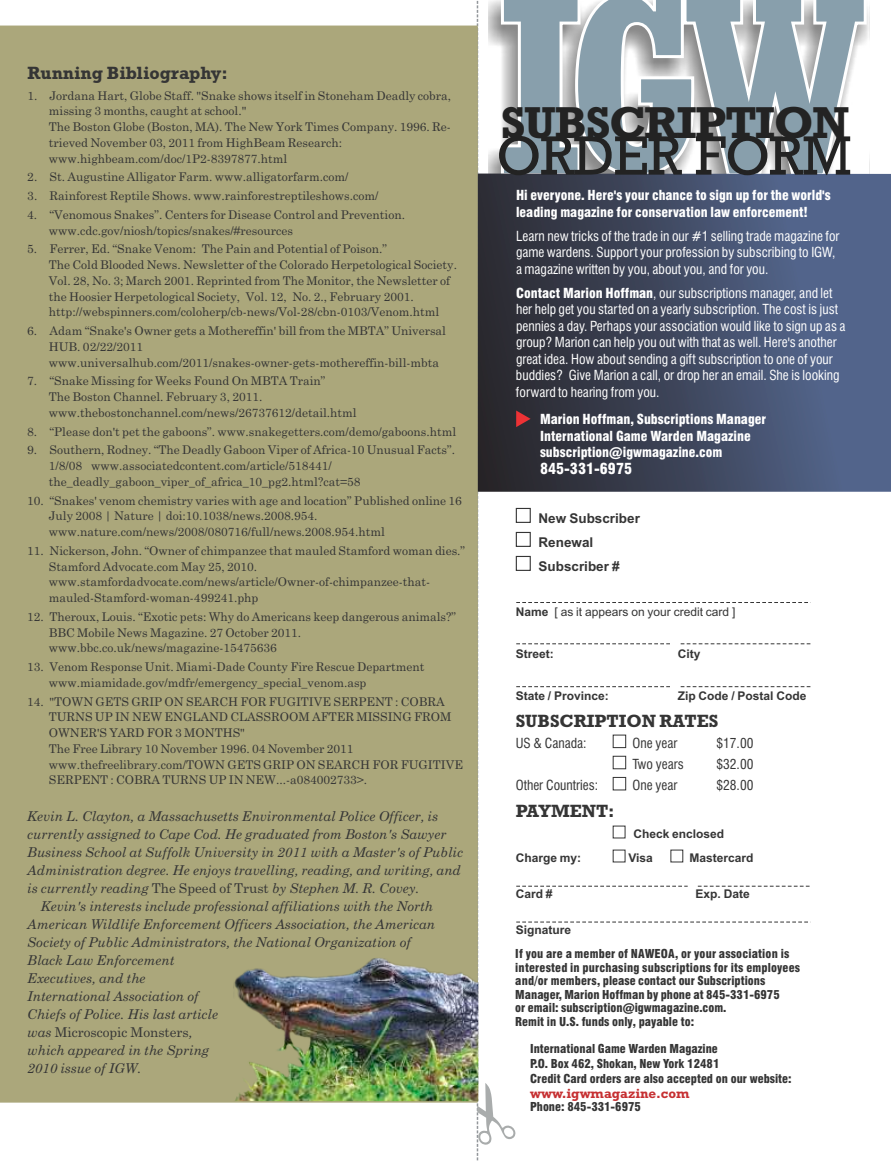
<style>
.page{position:relative;width:891px;height:1161px;background:#fff}
.page>*{position:absolute;margin:0;border:0;box-sizing:border-box;transform-origin:0 0}
.t1{font:56.25px "Rockwell";letter-spacing:-.015em;color:#232323}
.t2{font:700 45.45px "Rockwell";letter-spacing:-.03em;color:#232323}
.t3{font:700 18px "Rockwell";color:#353535}
.t4{font:900 condensed 15px "Swiss 721 BT";color:#fff}
.t5{font:italic 13.5px "Century Schoolbook";color:#353535}
.t6{font:condensed 13.5px/16.5px "Swiss 721 BT";color:#fff}
.t7{font:900 condensed 13.5px/16.5px "Swiss 721 BT";color:#fff}
.t8{font:condensed 13.5px "Swiss 721 BT";color:#353535}
.t9{font:700 13.5px/24px "Arial";color:#353535}
.t10{font:13.5px "Century Schoolbook";color:#353535}
.t11{font:700 13.5px "Rockwell";color:#c63032}
.t12{font:12px/15.8px "Century Schoolbook";color:#353535}
.t13{font:900 condensed 12px/13.5px "Swiss 721 BT";color:#353535}
.t14{font:700 12px "Arial";color:#353535}
.t15{font:12px "Arial";color:#353535}
.s1{font-style:normal}
.s2{font-style:italic}
.s3{font-weight:900}
.s4{font-weight:700}
</style>
<div class="page">
<svg style="left:477px;top:0;width:414px;height:1161px"></svg>
<div style="left:477px;top:174px;width:414px;height:318px;background:linear-gradient(to right,#29272c,#586c97)"></div>
<div style="left:516px;top:508px;width:15px;height:15px;border:1px solid #353535"></div>
<div style="left:516px;top:532px;width:15px;height:15px;border:1px solid #353535"></div>
<div style="left:516px;top:556px;width:15px;height:15px;border:1px solid #353535"></div>
<div style="left:613px;top:735px;width:13px;height:13px;border:1px solid #353535"></div>
<div style="left:613px;top:756px;width:13px;height:13px;border:1px solid #353535"></div>
<div style="left:613px;top:777px;width:13px;height:13px;border:1px solid #353535"></div>
<svg style="left:516px;top:602px;width:294px;height:1px"></svg>
<svg style="left:516px;top:643px;width:155px;height:1px"></svg>
<svg style="left:681px;top:643px;width:129px;height:1px"></svg>
<svg style="left:516px;top:686px;width:155px;height:1px"></svg>
<svg style="left:681px;top:686px;width:129px;height:1px"></svg>
<svg style="left:516px;top:886px;width:172px;height:1px"></svg>
<svg style="left:698px;top:886px;width:112px;height:1px"></svg>
<svg style="left:516px;top:922px;width:294px;height:1px"></svg>
<svg style="left:516px;top:411px;width:15px;height:16px"></svg>
<svg style="left:477px;top:1083px;width:39px;height:62px"></svg>
<div style="left:0;top:26px;width:478px;height:1077px;background:#aba77b"></div>
<img style="left:234px;top:958px;width:244px;height:143px">
<h3 class="t3" style="left:27px;top:66px;width:202px">Running Bibliography:</h3>
<p class="t12" style="left:49px;top:88px;width:404px;text-indent:-22px">1. Jordana Hart, Globe Staff. "Snake shows itself in Stoneham Deadly cobra, missing 3 months, caught at school."<br>The Boston Globe (Boston, MA). The New York Times Company. 1996. Re&shy;trieved November 03, 2011 from HighBeam Research: www.highbeam.com/doc/1P2-8397877.html</p>
<p class="t12" style="left:27px;top:170px;width:323px">2. St. Augustine Alligator Farm. www.alligatorfarm.com/</p>
<p class="t12" style="left:27px;top:189px;width:353px">3. Rainforest Reptile Shows. www.rainforestreptileshows.com/</p>
<p class="t12" style="left:49px;top:208px;width:358px;text-indent:-22px">4. “Venomous Snakes”. Centers for Disease Control and Prevention. www.cdc.gov/niosh/topics/snakes/#resources</p>
<p class="t12" style="left:49px;top:242px;width:410px;text-indent:-22px">5. Ferrer, Ed. “Snake Venom: The Pain and Potential of Poison.”<br>The Cold Blooded News. Newsletter of the Colorado Herpetological Society.<br>Vol. 28, No. 3; March 2001. Reprinted from The Monitor, the Newsletter of the Hoosier Herpetological Society, Vol. 12, No. 2., February 2001. http://webspinners.com/coloherp/cb-news/Vol-28/cbn-0103/Venom.html</p>
<p class="t12" style="left:49px;top:324px;width:399px;text-indent:-22px">6. Adam “Snake's Owner gets a Mothereffin' bill from the MBTA” Universal<br>HUB. 02/22/2011 www.universalhub.com/2011/snakes-owner-gets-mothereffin-bill-mbta</p>
<p class="t12" style="left:49px;top:374px;width:309px;text-indent:-22px">7. “Snake Missing for Weeks Found On MBTA Train”<br>The Boston Channel. February 3, 2011. www.thebostonchannel.com/news/26737612/detail.html</p>
<p class="t12" style="left:27px;top:424px;width:430px">8. “Please don't pet the gaboons”. www.snakegetters.com/demo/gaboons.html</p>
<p class="t12" style="left:49px;top:443px;width:408px;text-indent:-22px">9. Southern, Rodney. “The Deadly Gaboon Viper of Africa-10 Unusual Facts”.<br>1/8/08 www.associatedcontent.com/article/518441/ the_deadly_gaboon_viper_of_africa_10_pg2.html?cat=58</p>
<p class="t12" style="left:49px;top:493px;width:415px;text-indent:-22px">10. “Snakes' venom chemistry varies with age and location” Published online 16<br>July 2008 | Nature | doi:10.1038/news.2008.954. www.nature.com/news/2008/080716/full/news.2008.954.html</p>
<p class="t12" style="left:49px;top:544px;width:418px;text-indent:-22px">11. Nickerson, John. “Owner of chimpanzee that mauled Stamford woman dies.” Stamford Advocate.com May 25, 2010. www.stamfordadvocate.com/news/article/Owner-of-chimpanzee-that&shy;mauled-Stamford-woman-499241.php</p>
<p class="t12" style="left:49px;top:610px;width:409px;text-indent:-22px">12. Theroux, Louis. “Exotic pets: Why do Americans keep dangerous animals?”<br>BBC Mobile News Magazine. 27 October 2011. www.bbc.co.uk/news/magazine-15475636</p>
<p class="t12" style="left:49px;top:660px;width:377px;text-indent:-22px">13. Venom Response Unit. Miami-Dade County Fire Rescue Department www.miamidade.gov/mdfr/emergency_special_venom.asp</p>
<p class="t12" style="left:49px;top:694px;width:416px;text-indent:-22px">14. "TOWN GETS GRIP ON SEARCH FOR FUGITIVE SERPENT : COBRA TURNS UP IN NEW ENGLAND CLASSROOM AFTER MISSING FROM OWNER'S YARD FOR 3 MONTHS"<br>The Free Library 10 November 1996. 04 November 2011 www.thefreelibrary.com/TOWN GETS GRIP ON SEARCH FOR FUGITIVE SERPENT : COBRA TURNS UP IN NEW...-a084002733&gt;.</p>
<p class="t5" style="left:27px;top:811px;width:412px">Kevin L. Clayton, a Massachusetts Environmental Police Officer, is</p>
<p class="t5" style="left:27px;top:829px;width:421px">currently assigned to Cape Cod. He graduated from Boston's Sawyer</p>
<p class="t5" style="left:27px;top:847px;width:437px">Business School at Suffolk University in 2011 with a Master's of Public</p>
<p class="t5" style="left:27px;top:865px;width:435px">Administration degree. He enjoys travelling, reading, and writing, and</p>
<p class="t5" style="left:27px;top:883px;width:393px">is currently reading <span class="s1">The Speed of Trust</span> by Stephen M. R. Covey.</p>
<p class="t5" style="left:41px;top:901px;width:394px">Kevin's interests include professional affiliations with the North</p>
<p class="t5" style="left:27px;top:919px;width:409px">American Wildlife Enforcement Officers Association, the American</p>
<p class="t5" style="left:27px;top:937px;width:385px">Society of Public Administrators, the National Organization of</p>
<p class="t5" style="left:27px;top:955px;width:149px">Black Law Enforcement</p>
<p class="t5" style="left:27px;top:973px;width:120px">Executives, and the</p>
<p class="t5" style="left:27px;top:991px;width:173px">International Association of</p>
<p class="t5" style="left:27px;top:1009px;width:192px">Chiefs of Police. His last article</p>
<p class="t10" style="left:27px;top:1027px;width:167px"><span class="s2">was</span> Microscopic Monsters<span class="s2">,</span></p>
<p class="t5" style="left:27px;top:1045px;width:183px">which appeared in the Spring</p>
<p class="t5" style="left:27px;top:1063px;width:115px">2010 issue of IGW.</p>
<h2 class="t2" style="left:501px;top:106px;width:350px">SUBSCRIPTION</h2>
<h1 class="t1" style="left:496px;top:136px;width:357px">ORDER FORM</h1>
<p class="t7" style="left:516px;top:188px;width:316px">Hi everyone. Here's your chance to sign up for the world's leading magazine for conservation law enforcement!</p>
<p class="t6" style="left:516px;top:229px;width:325px">Learn new tricks of the trade in our #1 selling trade magazine for game wardens. Support your profession by subscribing to IGW, a magazine written by you, about you, and for you.</p>
<p class="t6" style="left:516px;top:286px;width:331px"><span class="s3">Contact Marion Hoffman</span>, our subscriptions manager, and let her help get you started on a yearly subscription. The cost is just pennies a day. Perhaps your association would like to sign up as a group? Marion can help you out with that as well. Here's another great idea. How about sending a gift subscription to one of your buddies? Give Marion a call, or drop her an email. She is looking forward to hearing from you.</p>
<p class="t7" style="left:540px;top:413px;width:228px">Marion Hoffman, Subscriptions Manager<br>International Game Warden Magazine subscription@igwmagazine.com</p>
<p class="t4" style="left:540px;top:462px;width:94px">845-331-6975</p>
<p class="t9" style="left:539px;top:507px;width:103px">New Subscriber<br>Renewal<br>Subscriber #</p>
<p class="t15" style="left:516px;top:607px;width:221px"><span class="s4">Name</span> [ as it appears on your credit card ]</p>
<p class="t14" style="left:516px;top:649px;width:40px">Street:</p>
<p class="t14" style="left:678px;top:649px;width:24px">City</p>
<p class="t14" style="left:516px;top:691px;width:95px">State / Province:</p>
<p class="t14" style="left:678px;top:691px;width:130px">Zip Code / Postal Code</p>
<p class="t8" style="left:516px;top:738px;width:72px">US &amp; Canada:</p>
<p class="t8" style="left:632px;top:738px;width:46px">One year</p>
<p class="t8" style="left:716px;top:738px;width:38px">$17.00</p>
<p class="t8" style="left:632px;top:759px;width:53px">Two years</p>
<p class="t8" style="left:716px;top:759px;width:38px">$32.00</p>
<p class="t8" style="left:516px;top:780px;width:84px">Other Countries:</p>
<p class="t8" style="left:632px;top:780px;width:46px">One year</p>
<p class="t8" style="left:716px;top:780px;width:38px">$28.00</p>
<p class="t14" style="left:633px;top:830px;width:92px">Check enclosed</p>
<p class="t14" style="left:516px;top:854px;width:67px">Charge my:</p>
<p class="t14" style="left:628px;top:854px;width:26px">Visa</p>
<p class="t14" style="left:689px;top:854px;width:66px">Mastercard</p>
<p class="t14" style="left:516px;top:890px;width:38px">Card #</p>
<p class="t14" style="left:696px;top:890px;width:56px">Exp. Date</p>
<p class="t14" style="left:516px;top:926px;width:57px">Signature</p>
<h3 class="t3" style="left:516px;top:714px;width:204px">SUBSCRIPTION RATES</h3>
<h3 class="t3" style="left:516px;top:805px;width:100px">PAYMENT:</h3>
<p class="t13" style="left:515px;top:949px;width:286px">If you are a member of NAWEOA, or your association is interested in purchasing subscriptions for its employees and/or members, please contact our Subscriptions Manager, Marion Hoffman by phone at 845-331-6975<br>or email: subscription@igwmagazine.com.<br>Remit in U.S. funds only, payable to:</p>
<p class="t13" style="left:530px;top:1042px;width:263px;line-height:15px">International Game Warden Magazine<br>P.O. Box 462, Shokan, New York 12481<br>Credit Card orders are also accepted on our website:</p>
<p class="t13" style="left:530px;top:1102px;width:112px">Phone: 845-331-6975</p>
<p class="t11" style="left:530px;top:1089px;width:161px">www.igwmagazine.com</p>
</div>
